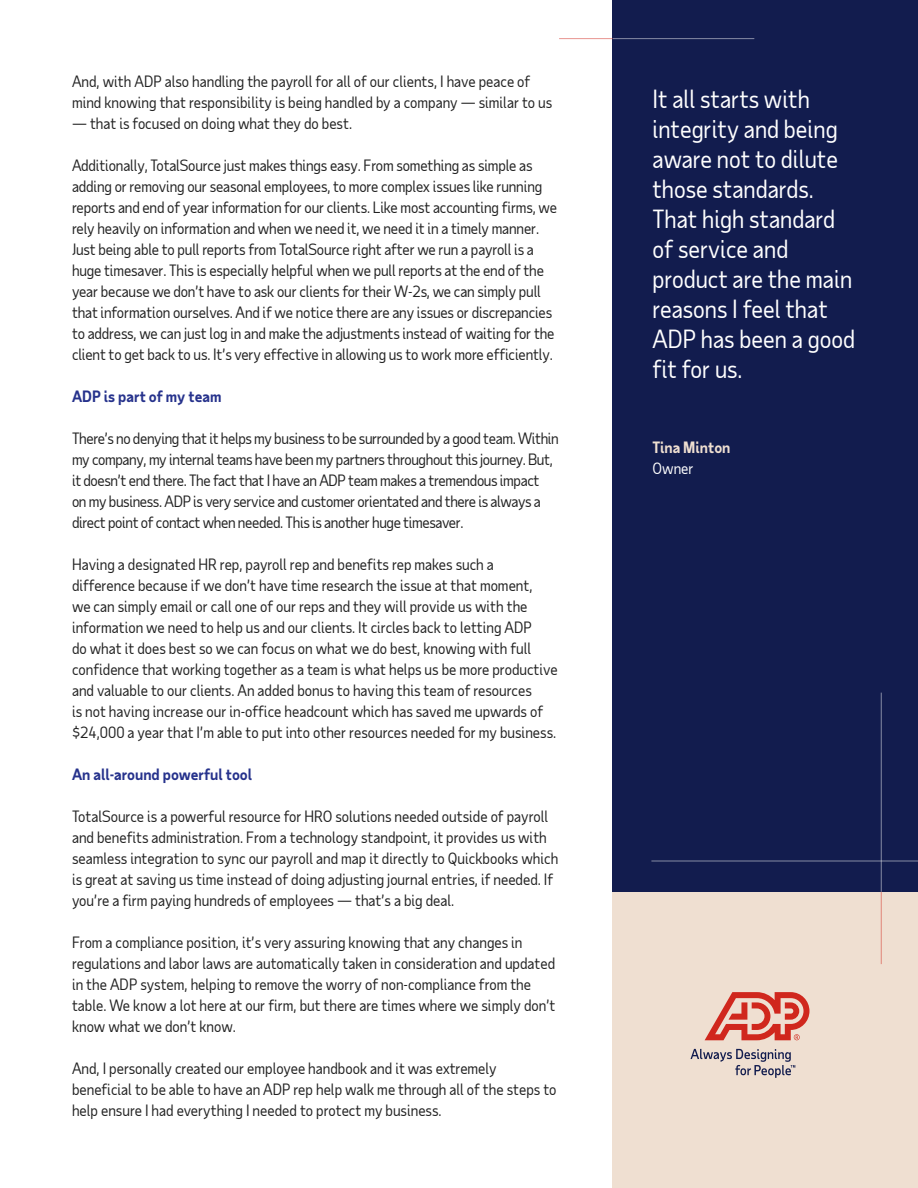
<style>
.page{position:relative;width:918px;height:1188px;background:#fff}
.page>*{position:absolute;margin:0;border:0;box-sizing:border-box;transform-origin:0 0}
.Accent_-_quote{font:24px/30px "Taub Sans";color:#fff}
.Body{font:15px/21px "Taub Sans";color:#222}
.Body-2{font:15px/21px "Taub Sans";letter-spacing:-.025em;color:#222}
.Second-level_heading{font:700 15px "Taub Sans";color:#26328c}
.Body-3{font:700 15px/21px "Taub Sans";color:#efdfd1}
.s1{font-weight:400;color:#fff}
</style>
<div class="page">
<div style="left:613px;top:870px;width:305px;height:318px;background:#efdfd1"></div>
<div style="left:613px;top:0;width:305px;height:892px;background:#121c4e"></div>
<hr style="left:559px;top:38px;width:54px;height:1px;background:#d0271d">
<hr style="left:613px;top:38px;width:141px;height:1px;background:#fff">
<hr style="left:881px;top:892px;width:1px;height:72px;background:#d0271d">
<hr style="left:881px;top:693px;width:1px;height:199px;background:#fff">
<hr style="left:651px;top:861px;width:267px;height:1px;background:#fff">
<svg style="left:705px;top:992px;width:104px;height:48px"></svg>
<svg style="left:691px;top:1049px;width:104px;height:29px"></svg>
<p class="Body" style="left:72px;top:71px;width:482px">And, with ADP also handling the payroll for all of our clients, I have peace of mind knowing that responsibility is being handled by a company — similar to us</p>
<p class="Body" style="left:72px;top:113px;width:282px">— that is focused on doing what they do best.</p>
<p class="Body" style="left:72px;top:155px;width:487px">Additionally, TotalSource just makes things easy. From something as simple as adding or removing our seasonal employees, to more complex issues like running reports and end of year information for our clients. Like most accounting firms, we rely heavily on information and when we need it, we need it in a timely manner.<br>Just being able to pull reports from TotalSource right after we run a payroll is a huge timesaver. This is especially helpful when we pull reports at the end of the year because we don’t have to ask our clients for their W-2s, we can simply pull that information ourselves. And if we notice there are any issues or discrepancies to address, we can just log in and make the adjustments instead of waiting for the client to get back to us. It’s very effective in allowing us to work more efficiently.</p>
<p class="Second-level_heading" style="left:72px;top:387px;width:151px">ADP is part of my team</p>
<p class="Body-2" style="left:72px;top:428px;width:488px">There’s no denying that it helps my business to be surrounded by a good team. Within my company, my internal teams have been my partners throughout this journey. But, it doesn’t end there. The fact that I have an ADP team makes a tremendous impact<br>on my business. ADP is very service and customer orientated and there is always a direct point of contact when needed. This is another huge timesaver.</p>
<p class="Body" style="left:72px;top:554px;width:487px">Having a designated HR rep, payroll rep and benefits rep makes such a difference because if we don’t have time research the issue at that moment,<br>we can simply email or call one of our reps and they will provide us with the information we need to help us and our clients. It circles back to letting ADP<br>do what it does best so we can focus on what we do best, knowing with full confidence that working together as a team is what helps us be more productive and valuable to our clients. An added bonus to having this team of resources<br>is not having increase our in-office headcount which has saved me upwards of $24,000 a year that I’m able to put into other resources needed for my business.</p>
<p class="Second-level_heading" style="left:72px;top:765px;width:182px">An all-around powerful tool</p>
<p class="Body" style="left:72px;top:806px;width:488px">TotalSource is a powerful resource for HRO solutions needed outside of payroll and benefits administration. From a technology standpoint, it provides us with seamless integration to sync our payroll and map it directly to Quickbooks which is great at saving us time instead of doing adjusting journal entries, if needed. If you’re a firm paying hundreds of employees — that’s a big deal.</p>
<p class="Body" style="left:72px;top:932px;width:485px">From a compliance position, it’s very assuring knowing that any changes in regulations and labor laws are automatically taken in consideration and updated in the ADP system, helping to remove the worry of non-compliance from the table. We know a lot here at our firm, but there are times where we simply don’t know what we don’t know.</p>
<p class="Body" style="left:72px;top:1058px;width:486px">And, I personally created our employee handbook and it was extremely beneficial to be able to have an ADP rep help walk me through all of the steps to help ensure I had everything I needed to protect my business.</p>
<p class="Accent_-_quote" style="left:652px;top:84px;width:204px">It all starts with integrity and being aware not to dilute those standards.<br>That high standard of service and product are the main reasons I feel that<br>ADP has been a good fit for us.</p>
<p class="Body-3" style="left:652px;top:436px;width:80px">Tina Minton<br><span class="s1">Owner</span></p>
</div>
